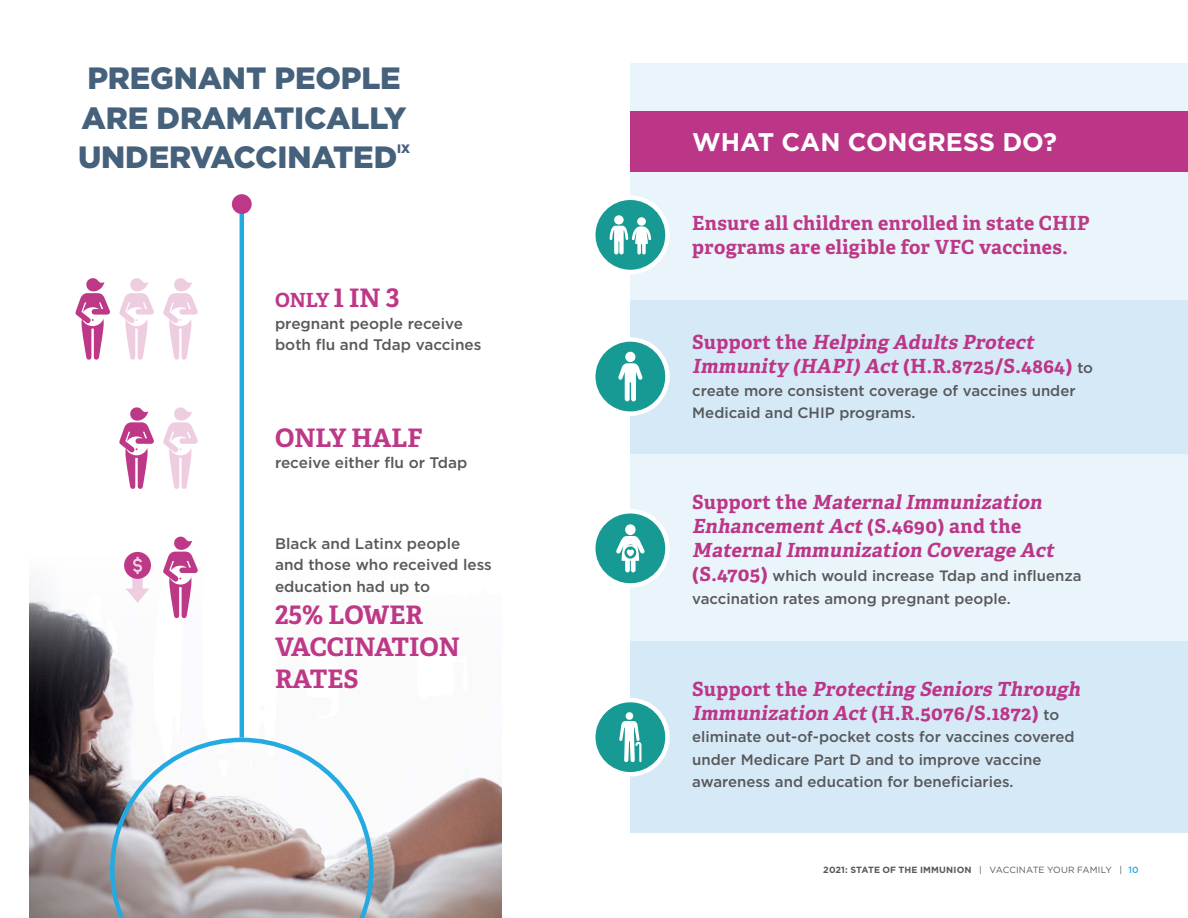
<style>
.page{position:relative;width:1188px;height:918px;background:#fff}
.page>*{position:absolute;margin:0;border:0;box-sizing:border-box;transform-origin:0 0}
.Gray_Call-Out_Header{font:900 30.75px/39.3px "Gotham";letter-spacing:-.005em;color:#45617c;text-align:center}
.Body_Copy{font:700 25.5px/32.1px "Adelle";color:#bd3887}
.What_Can_Congress_Do{font:700 25.5px "Gotham";letter-spacing:-.005em;color:#fff}
.Body_Copy-2{font:italic 700 19.5px/24px "Adelle";color:#bc3688}
.Body_Copy-3{font:700 19.5px/24px "Adelle";letter-spacing:.02em;color:#bd3887}
.Body_Copy-4{font:500 15.3px/21.5px "Gotham";color:#57585a}
.Body_Copy-5{font:500 15px/22.5px "Gotham";color:#57585a}
.Gray_Call-Out_Header-2{font:900 12.3px "Gotham";color:#45617c}
.t1{font:700 9px "Gotham";letter-spacing:.015em;color:#57585a}
.s1{font-size:25.5px}
.s2{font-style:normal}
.s3{font-family:"Gotham";font-weight:500;font-style:normal;font-size:15px;color:#57585a}
.s4{font-family:"Adelle";font-weight:700;font-size:19.5px;color:#bc3688}
.s5{font-weight:400}
.s6{font-weight:500;color:#24aae1}
</style>
<div class="page">
<div style="left:630px;top:64px;width:558px;height:769px;background:#eaf4fb"></div>
<img style="left:30px;top:557px;width:471px;height:361px">
<div style="left:630px;top:111px;width:558px;height:61px;background:#bc3688"></div>
<div style="left:630px;top:300px;width:558px;height:153px;background:#d6e9f7"></div>
<div style="left:630px;top:641px;width:558px;height:192px;background:#d6e9f7"></div>
<svg style="left:593px;top:700px;width:75px;height:74px;background:#32a59f"></svg>
<div style="left:591px;top:698px;width:79px;height:79px;border:4px solid #fff;border-radius:50%"></div>
<svg style="left:619px;top:712px;width:22px;height:51px"></svg>
<svg style="left:110px;top:738px;width:264px;height:180px"></svg>
<hr style="left:240px;top:200px;width:4px;height:538px;background:#24aae1">
<svg style="left:75px;top:278px;width:35px;height:82px"></svg>
<svg style="left:119px;top:278px;width:35px;height:82px"></svg>
<svg style="left:163px;top:278px;width:35px;height:82px"></svg>
<svg style="left:119px;top:407px;width:35px;height:82px"></svg>
<svg style="left:163px;top:407px;width:35px;height:82px"></svg>
<svg style="left:163px;top:536px;width:35px;height:83px"></svg>
<svg style="left:124px;top:552px;width:27px;height:51px"></svg>
<div style="left:232px;top:194px;width:20px;height:20px;background:#bd3887;border-radius:50%"></div>
<svg style="left:593px;top:198px;width:75px;height:74px;background:#33a6a0"></svg>
<div style="left:591px;top:196px;width:79px;height:78px;border:4px solid #fff;border-radius:50%"></div>
<div style="left:637px;top:217px;width:9px;height:9px;background:#fff;border-radius:50%"></div>
<svg style="left:614px;top:215px;width:10px;height:10px"></svg>
<svg style="left:610px;top:226px;width:41px;height:29px"></svg>
<svg style="left:593px;top:511px;width:75px;height:75px;background:#36a7a1"></svg>
<div style="left:591px;top:509px;width:79px;height:79px;border:4px solid #fff;border-radius:50%"></div>
<svg style="left:616px;top:524px;width:29px;height:48px"></svg>
<div style="left:593px;top:339px;width:75px;height:75px;background:#179a93;border-radius:50%"></div>
<div style="left:591px;top:337px;width:79px;height:79px;border:4px solid #fff;border-radius:50%"></div>
<div style="left:625px;top:352px;width:11px;height:10px;background:#fff;border-radius:50%"></div>
<svg style="left:618px;top:363px;width:25px;height:39px"></svg>
<p class="Gray_Call-Out_Header" style="left:78px;top:58px;width:330px">PREGNANT PEOPLE<br>ARE DRAMATICALLY<br>UNDERVACCINATED</p>
<p class="Gray_Call-Out_Header-2" style="left:397px;top:141px;width:14px">IX</p>
<p class="Body_Copy-3" style="left:275px;top:288px;width:126px">ONLY <span class="s1">1 IN 3</span></p>
<p class="Body_Copy-4" style="left:275px;top:312px;width:208px">pregnant people receive both flu and Tdap vaccines</p>
<p class="Body_Copy" style="left:275px;top:422px;width:149px">ONLY HALF</p>
<p class="Body_Copy-4" style="left:275px;top:452px;width:194px">receive either flu or Tdap</p>
<p class="Body_Copy-4" style="left:275px;top:533px;width:218px">Black and Latinx people and those who received less education had up to</p>
<p class="Body_Copy" style="left:275px;top:599px;width:186px">25% LOWER<br>VACCINATION<br>RATES</p>
<p class="What_Can_Congress_Do" style="left:692px;top:126px;width:366px">WHAT CAN CONGRESS DO?</p>
<p class="Body_Copy-3" style="left:692px;top:211px;width:399px">Ensure all children enrolled in state CHIP programs are eligible for VFC vaccines.</p>
<p class="Body_Copy-2" style="left:692px;top:331px;width:402px"><span class="s2">S u p p o r t t h e</span> Helping Adults Protect<br>Immunity (HAPI)Act <span class="s2">(H.R.8725/S.4864)</span> <span class="s3">to</span></p>
<p class="Body_Copy-5" style="left:692px;top:379px;width:385px">create more consistent coverage of vaccines under<br>Medicaid and CHIP programs.</p>
<p class="Body_Copy-2" style="left:692px;top:490px;width:368px"><span class="s2">S u p p o r t t h e</span> MaternalImmunization<br>Enhancement Act <span class="s2">( S . 4 6 9 0 ) a n d t h e<br></span>MaternalImmunization Coverage Act</p>
<p class="Body_Copy-5" style="left:692px;top:564px;width:391px"><span class="s4">(S.4705)</span> which would increase Tdap and influenza vaccination rates among pregnant people.</p>
<p class="Body_Copy-2" style="left:692px;top:677px;width:394px"><span class="s2">S u p p o r t t h e</span> Protecting Seniors Through<br>Immunization Act <span class="s2">(H.R.5076/S.1872)</span> <span class="s3">to</span></p>
<p class="Body_Copy-5" style="left:692px;top:725px;width:384px">eliminate out-of-pocket costs for vaccines covered under Medicare Part D and to improve vaccine awareness and education for beneficiaries.</p>
<p class="t1" style="left:823px;top:864px;width:317px">2021: STATE OF THE IMMUNION <span class="s5">| VACCINATE YOUR FAMILY |</span> <span class="s6">10</span></p>
</div>
